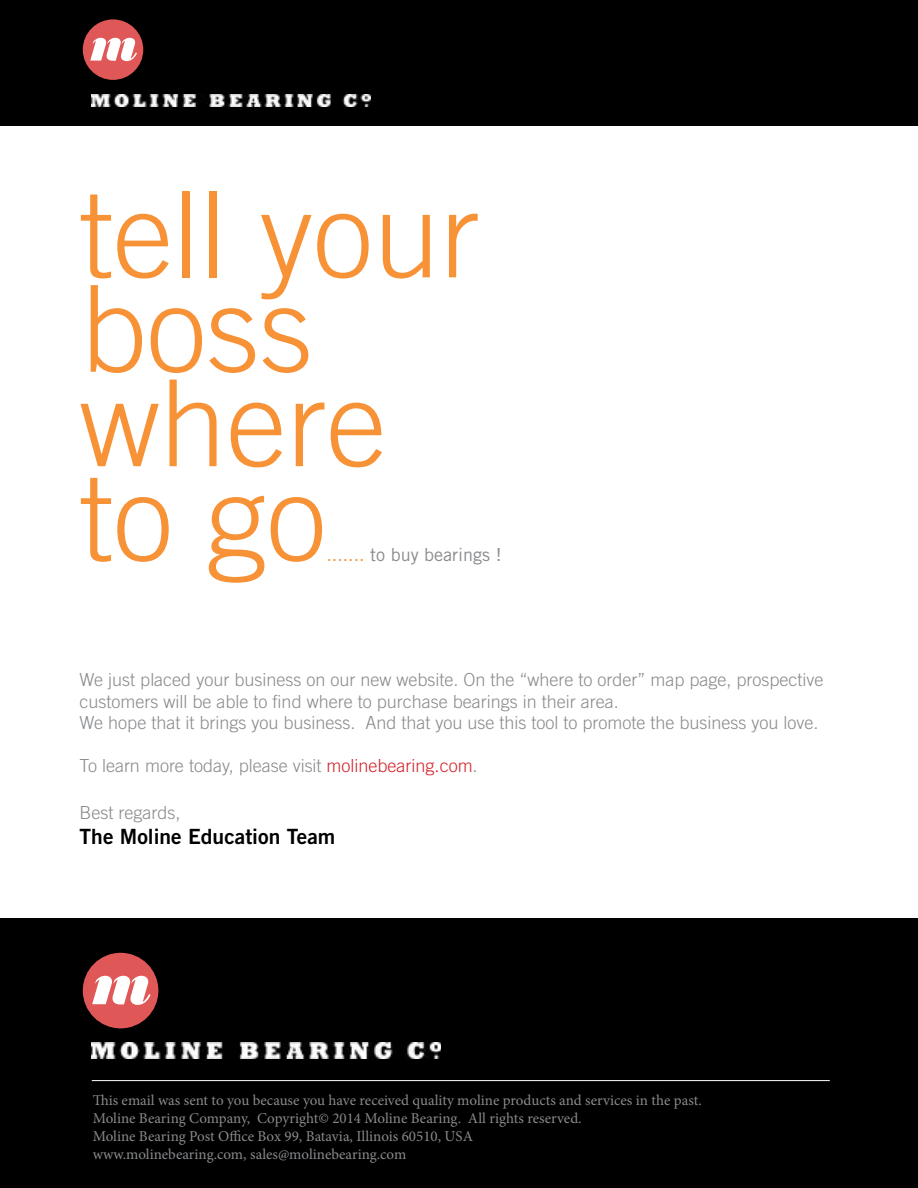
<style>
.page{position:relative;width:918px;height:1188px;background:#fff}
.page>*{position:absolute;margin:0;border:0;box-sizing:border-box;transform-origin:0 0}
.t1{font:300 120px/94.5px "Trade Gothic LT Std";color:#f79237}
.t2{font:21px "Trade Gothic LT Std Bd 2";color:#000}
.t3{font:300 18px/21.6px "Trade Gothic LT Std";color:#888a8d}
.t4{font:18px "Trade Gothic LT Std";color:#888a8d}
.t5{font:15px/18px "Minion Pro";color:#888a8d}
.s1{color:#f79237}
.s2{color:#d2232a}
</style>
<div class="page">
<div style="left:0;top:918px;width:918px;height:270px;background:#000"></div>
<img style="left:92px;top:1043px;width:349px;height:15px">
<div style="left:83px;top:953px;width:75px;height:75px;background:#df5857;border-radius:50%"></div>
<svg style="left:92px;top:976px;width:59px;height:29px"></svg>
<hr style="left:92px;top:1080px;width:738px;height:1px;background:#fff">
<div style="left:0;top:0;width:918px;height:126px;background:#000"></div>
<img style="left:92px;top:94px;width:279px;height:13px">
<div style="left:83px;top:19px;width:60px;height:61px;background:#df5857;border-radius:50%"></div>
<svg style="left:90px;top:38px;width:47px;height:23px"></svg>
<h1 class="t1" style="left:80px;top:186px;width:401px">tell your boss where to go</h1>
<p class="t4" style="left:326px;top:544px;width:177px"><span class="s1">.......</span> to buy bearings !</p>
<p class="t3" style="left:80px;top:669px;width:745px">We just placed your business on our new website. On the “where to order” map page, prospective customers will be able to find where to purchase bearings in their area.<br>We hope that it brings you business. And that you use this tool to promote the business you love.</p>
<p class="t3" style="left:80px;top:755px;width:400px">To learn more today, please visit <span class="s2">molinebearing.com</span>.</p>
<p class="t3" style="left:80px;top:802px;width:102px">Best regards,</p>
<p class="t2" style="left:80px;top:824px;width:257px">The Moline Education Team</p>
<p class="t5" style="left:93px;top:1092px;width:611px">This email was sent to you because you have received quality moline products and services in the past.<br>Moline Bearing Company, Copyright© 2014 Moline Bearing. All rights reserved.<br>Moline Bearing Post Office Box 99, Batavia, Illinois 60510, USA<br>www.molinebearing.com, sales@molinebearing.com</p>
</div>
